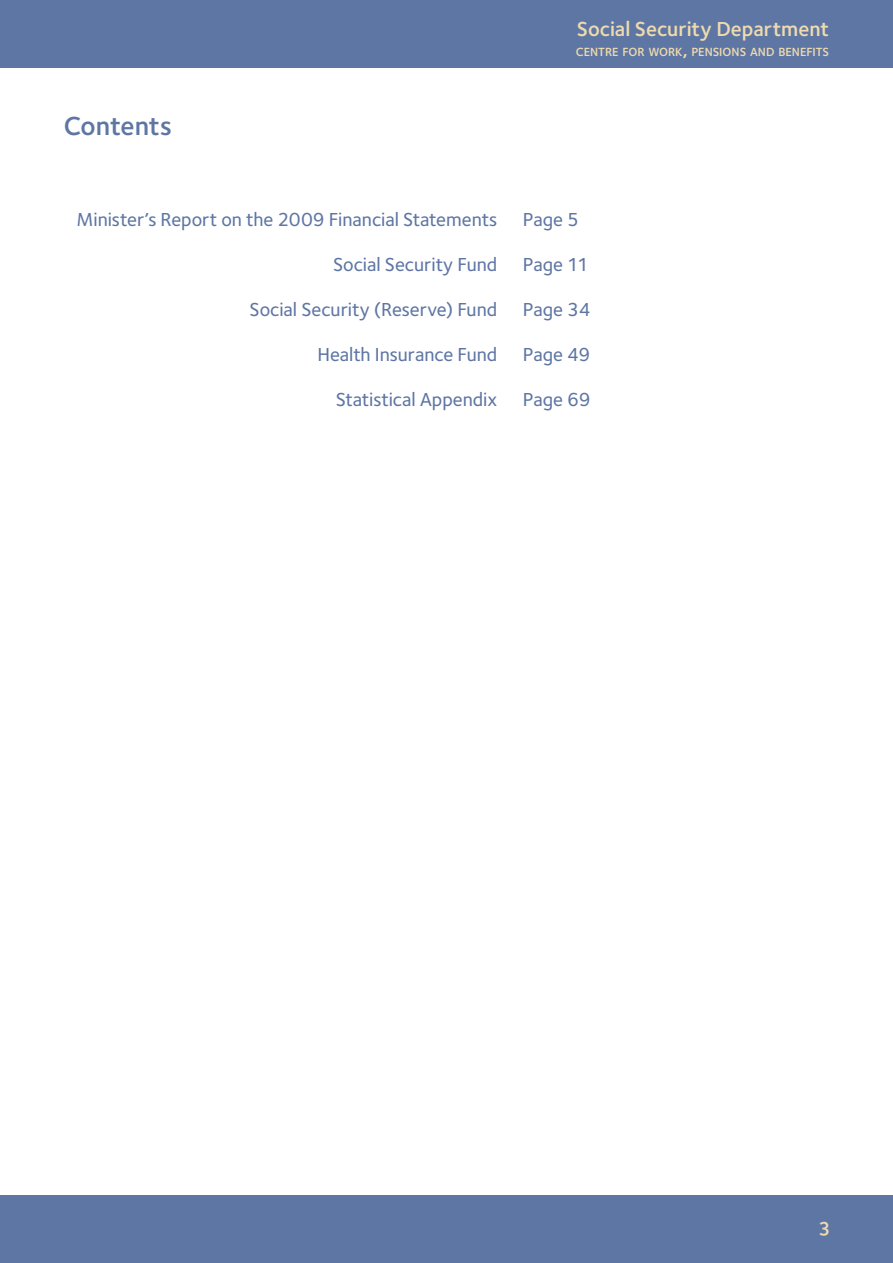
<style>
.page{position:relative;width:893px;height:1263px;background:#fff}
.page>*{position:absolute;margin:0;border:0;box-sizing:border-box;transform-origin:0 0}
.Header_18pt{font:600 27px "Foundry Sterling";letter-spacing:-.005em;color:#5e76a4}
.t1{font:600 21px "Foundry Sterling";color:#eedaae}
.t2{font:21px "Foundry Sterling Demi Expert";color:#eedaae}
.Header_12pt{font:500 19.5px "Foundry Sterling";color:#5e76a4}
.t3{font:600 12.3px "Foundry Sterling";color:#eedaae}
.s1{font-size:17.55px}
</style>
<div class="page">
<div style="left:0;top:0;width:893px;height:68px;background:#5e76a4"></div>
<div style="left:0;top:1195px;width:893px;height:68px;background:#5e76a4"></div>
<p class="Header_18pt" style="left:64px;top:110px;width:110px">Contents</p>
<p class="t1" style="left:577px;top:17px;width:254px">Social Security Department</p>
<p class="t3" style="left:576px;top:44px;width:255px">CENTRE FOR WORK<span class="s1">,</span> PENSIONS AND BENEFITS</p>
<p class="Header_12pt" style="left:77px;top:208px;width:422px">Minister’s Report on the 2009 Financial Statements</p>
<p class="Header_12pt" style="left:523px;top:208px;width:58px">Page 5</p>
<p class="Header_12pt" style="left:333px;top:253px;width:166px">Social Security Fund</p>
<p class="Header_12pt" style="left:523px;top:253px;width:68px">Page 11</p>
<p class="Header_12pt" style="left:250px;top:298px;width:249px">Social Security (Reserve) Fund</p>
<p class="Header_12pt" style="left:523px;top:298px;width:69px">Page 34</p>
<p class="Header_12pt" style="left:317px;top:343px;width:181px">Health Insurance Fund</p>
<p class="Header_12pt" style="left:523px;top:343px;width:69px">Page 49</p>
<p class="Header_12pt" style="left:336px;top:388px;width:163px">Statistical Appendix</p>
<p class="Header_12pt" style="left:523px;top:388px;width:69px">Page 69</p>
<p class="t2" style="left:820px;top:1213px;width:11px">3</p>
</div>
